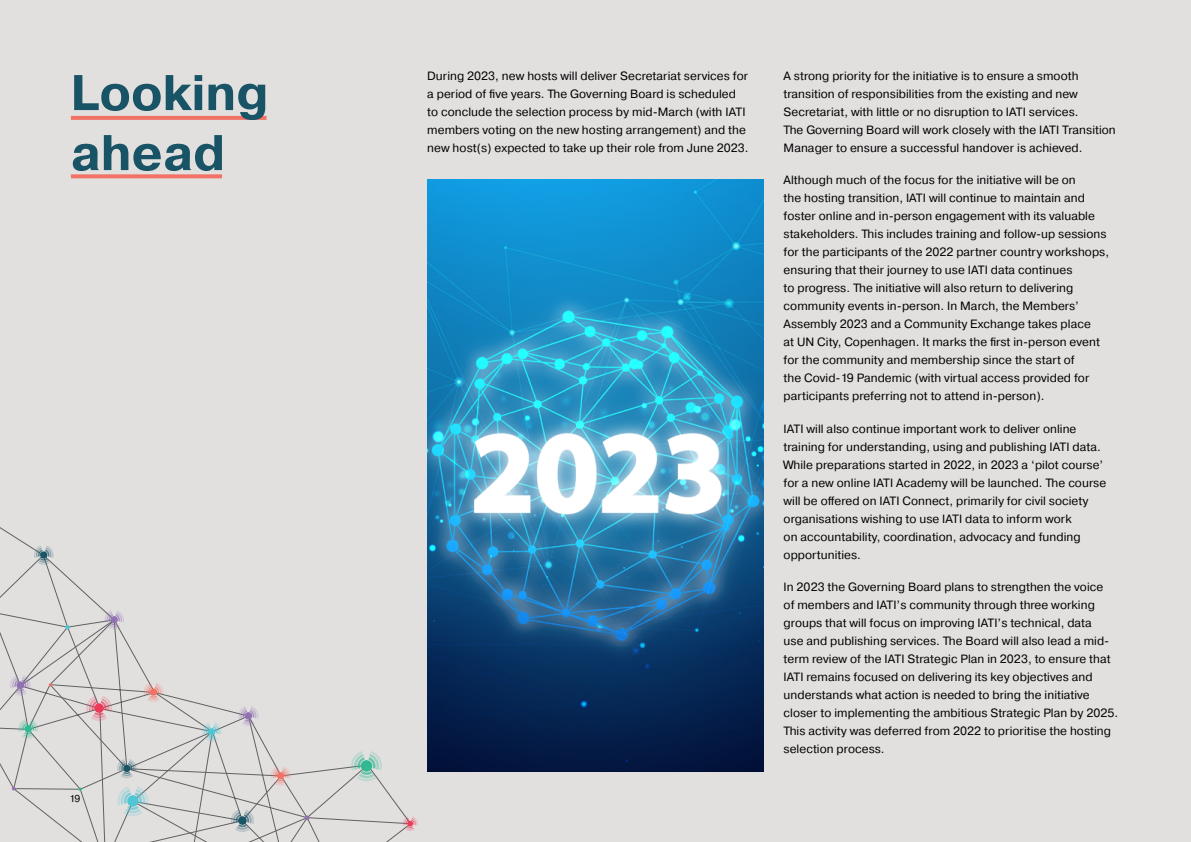
<style>
.page{position:relative;width:1191px;height:842px;background:#e2e0df}
.page>*{position:absolute;margin:0;border:0;box-sizing:border-box;transform-origin:0 0}
.t1{font:700 50px/60px "Pragmatica";color:#185466}
.t2{font:12px/18px "Pragmatica";letter-spacing:.005em;color:#000}
.t3{font:10px "Pragmatica";color:#000}
</style>
<div class="page">
<svg style="left:71px;top:116px;width:195px;height:4px"></svg>
<svg style="left:71px;top:174px;width:151px;height:4px"></svg>
<svg style="left:0;top:546px;width:418px;height:296px"></svg>
<img style="left:427px;top:179px;width:336px;height:592px">
<h1 class="t1" style="left:70px;top:63px;width:200px">Looking ahead</h1>
<p class="t2" style="left:427px;top:67px;width:323px">During 2023, new hosts will deliver Secretariat services for a period of five years. The Governing Board is scheduled to conclude the selection process by mid-March (with IATI members voting on the new hosting arrangement) and the new host(s) expected to take up their role from June 2023.</p>
<p class="t2" style="left:783px;top:67px;width:334px">A strong priority for the initiative is to ensure a smooth transition of responsibilities from the existing and new Secretariat, with little or no disruption to IATI services.<br>The Governing Board will work closely with the IATI Transition Manager to ensure a successful handover is achieved.</p>
<p class="t2" style="left:783px;top:172px;width:327px">Although much of the focus for the initiative will be on<br>the hosting transition, IATI will continue to maintain and foster online and in-person engagement with its valuable stakeholders. This includes training and follow-up sessions for the participants of the 2022 partner country workshops, ensuring that their journey to use IATI data continues<br>to progress. The initiative will also return to delivering community events in-person. In March, the Members’ Assembly 2023 and a Community Exchange takes place<br>at UN City, Copenhagen. It marks the first in-person event for the community and membership since the start of<br>the Covid-19 Pandemic (with virtual access provided for participants preferring not to attend in-person).</p>
<p class="t2" style="left:783px;top:420px;width:324px">IATI will also continue important work to deliver online training for understanding, using and publishing IATI data.<br>While preparations started in 2022, in 2023 a ‘pilot course’ for a new online IATI Academy will be launched. The course will be offered on IATI Connect, primarily for civil society organisations wishing to use IATI data to inform work<br>on accountability, coordination, advocacy and funding opportunities.</p>
<p class="t2" style="left:783px;top:578px;width:336px">In 2023 the Governing Board plans to strengthen the voice<br>of members and IATI’s community through three working groups that will focus on improving IATI’s technical, data<br>use and publishing services. The Board will also lead a mid&shy;term review of the IATI Strategic Plan in 2023, to ensure that IATI remains focused on delivering its key objectives and understands what action is needed to bring the initiative closer to implementing the ambitious Strategic Plan by 2025.<br>This activity was deferred from 2022 to prioritise the hosting selection process.</p>
<p class="t3" style="left:69px;top:792px;width:12px">19</p>
</div>
